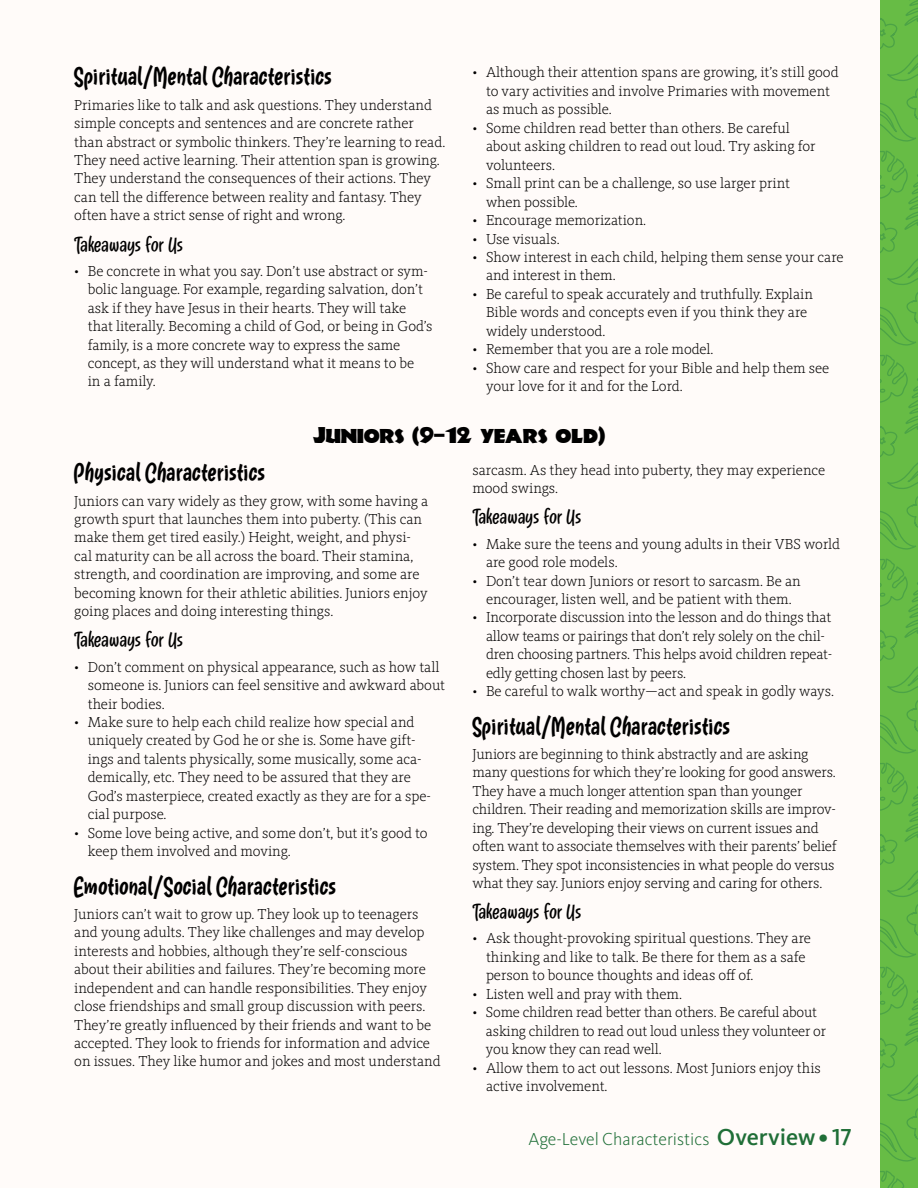
<style>
.page{position:relative;width:918px;height:1188px;background:#fff}
.page>*{position:absolute;margin:0;border:0;box-sizing:border-box;transform-origin:0 0}
.t1{font:700 24px "Juggler";color:#000}
.t2{font:22.5px "Jungle Fever NF";color:#000}
.t3{font:19.5px "Juggler";color:#000}
.t4{font:300 18px "Kievit OT";color:#1f6e37}
.t5{font:300 15px/18.5px "Kievit Slab OT";letter-spacing:-.005em;color:#000}
.s1{font-weight:500;font-size:24px}
</style>
<div class="page">
<svg style="left:880px;top:0;width:38px;height:1188px;background:#63b945"></svg>
<div style="left:0;top:0;width:879px;height:1188px;background:#fffbf9"></div>
<h1 class="t1" style="left:74px;top:61px;width:260px">Spiritual/Mental Characteristics</h1>
<p class="t5" style="left:74px;top:96px;width:373px">Primaries like to talk and ask questions. They understand simple concepts and sentences and are concrete rather than abstract or symbolic thinkers. They’re learning to read.<br>They need active learning. Their attention span is growing.<br>They understand the consequences of their actions. They can tell the difference between reality and fantasy. They often have a strict sense of right and wrong.</p>
<h3 class="t3" style="left:74px;top:232px;width:111px">Takeaways for Us</h3>
<p class="t5" style="left:88px;top:262px;width:346px;text-indent:-14px">• Be concrete in what you say. Don’t use abstract or sym&shy;bolic language. For example, regarding salvation, don’t ask if they have Jesus in their hearts. They will take that literally. Becoming a child of God, or being in God’s family, is a more concrete way to express the same concept, as they will understand what it means to be<br>in a family.</p>
<p class="t5" style="left:486px;top:63px;width:354px;text-indent:-14px">• Although their attention spans are growing, it’s still good to vary activities and involve Primaries with movement as much as possible.</p>
<p class="t5" style="left:486px;top:119px;width:331px;text-indent:-14px">• Some children read better than others. Be careful about asking children to read out loud. Try asking for volunteers.</p>
<p class="t5" style="left:486px;top:174px;width:306px;text-indent:-14px">• Small print can be a challenge, so use larger print when possible.</p>
<p class="t5" style="left:472px;top:211px;width:175px">• Encourage memorization.</p>
<p class="t5" style="left:472px;top:230px;width:89px">• Use visuals.</p>
<p class="t5" style="left:486px;top:248px;width:359px;text-indent:-14px">• Show interest in each child, helping them sense your care and interest in them.</p>
<p class="t5" style="left:486px;top:285px;width:329px;text-indent:-14px">• Be careful to speak accurately and truthfully. Explain<br>Bible words and concepts even if you think they are widely understood.</p>
<p class="t5" style="left:472px;top:340px;width:243px">• Remember that you are a role model.</p>
<p class="t5" style="left:486px;top:359px;width:345px;text-indent:-14px">• Show care and respect for your Bible and help them see your love for it and for the Lord.</p>
<h2 class="t2" style="left:313px;top:421px;width:294px">JUNIORS (9–12 YEARS OLD)</h2>
<h1 class="t1" style="left:74px;top:457px;width:193px">Physical Characteristics</h1>
<p class="t5" style="left:74px;top:492px;width:356px">Juniors can vary widely as they grow, with some having a growth spurt that launches them into puberty. (This can make them get tired easily.) Height, weight, and physi&shy;cal maturity can be all across the board. Their stamina, strength, and coordination are improving, and some are becoming known for their athletic abilities. Juniors enjoy going places and doing interesting things.</p>
<h3 class="t3" style="left:74px;top:628px;width:111px">Takeaways for Us</h3>
<p class="t5" style="left:88px;top:658px;width:359px;text-indent:-13px">• Don’t comment on physical appearance, such as how tall someone is. Juniors can feel sensitive and awkward about their bodies.</p>
<p class="t5" style="left:88px;top:713px;width:345px;text-indent:-14px">• Make sure to help each child realize how special and uniquely created by God he or she is. Some have gift&shy;ings and talents physically, some musically, some aca&shy;demically, etc. They need to be assured that they are God’s masterpiece, created exactly as they are for a spe&shy;cial purpose.</p>
<p class="t5" style="left:88px;top:824px;width:341px;text-indent:-14px">• Some love being active, and some don’t, but it’s good to keep them involved and moving.</p>
<h1 class="t1" style="left:74px;top:870px;width:264px">Emotional/Social Characteristics</h1>
<p class="t5" style="left:74px;top:905px;width:368px">Juniors can’t wait to grow up. They look up to teenagers and young adults. They like challenges and may develop interests and hobbies, although they’re self-conscious about their abilities and failures. They’re becoming more independent and can handle responsibilities. They enjoy close friendships and small group discussion with peers.<br>They’re greatly influenced by their friends and want to be accepted. They look to friends for information and advice on issues. They like humor and jokes and most understand</p>
<p class="t5" style="left:472px;top:461px;width:354px">sarcasm. As they head into puberty, they may experience mood swings.</p>
<h3 class="t3" style="left:472px;top:505px;width:111px">Takeaways for Us</h3>
<p class="t5" style="left:486px;top:535px;width:356px;text-indent:-14px">• Make sure the teens and young adults in their VBS world are good role models.</p>
<p class="t5" style="left:472px;top:572px;width:330px;text-align:center">• Don’t tear down Juniors or resort to sarcasm. Be an encourager, listen well, and be patient with them.</p>
<p class="t5" style="left:486px;top:608px;width:348px;text-indent:-14px">• Incorporate discussion into the lesson and do things that allow teams or pairings that don’t rely solely on the chil&shy;dren choosing partners. This helps avoid children repeat&shy;edly getting chosen last by peers.</p>
<p class="t5" style="left:472px;top:682px;width:363px">• Be careful to walk worthy—act and speak in godly ways.</p>
<h1 class="t1" style="left:472px;top:710px;width:260px">Spiritual/Mental Characteristics</h1>
<p class="t5" style="left:472px;top:745px;width:366px">Juniors are beginning to think abstractly and are asking many questions for which they’re looking for good answers.<br>They have a much longer attention span than younger children. Their reading and memorization skills are improv&shy;ing. They’re developing their views on current issues and often want to associate themselves with their parents’ belief system. They spot inconsistencies in what people do versus what they say. Juniors enjoy serving and caring for others.</p>
<h3 class="t3" style="left:472px;top:899px;width:111px">Takeaways for Us</h3>
<p class="t5" style="left:486px;top:929px;width:327px;text-indent:-14px">• Ask thought-provoking spiritual questions. They are thinking and like to talk. Be there for them as a safe person to bounce thoughts and ideas off of.</p>
<p class="t5" style="left:472px;top:985px;width:211px">• Listen well and pray with them.</p>
<p class="t5" style="left:486px;top:1003px;width:342px;text-indent:-13px">• Some children read better than others. Be careful about asking children to read out loud unless they volunteer or you know they can read well.</p>
<p class="t5" style="left:486px;top:1059px;width:336px;text-indent:-14px">• Allow them to act out lessons. Most Juniors enjoy this active involvement.</p>
<p class="t4" style="left:528px;top:1129px;width:325px">Age-Level Characteristics <span class="s1">Overview• 17</span></p>
</div>
